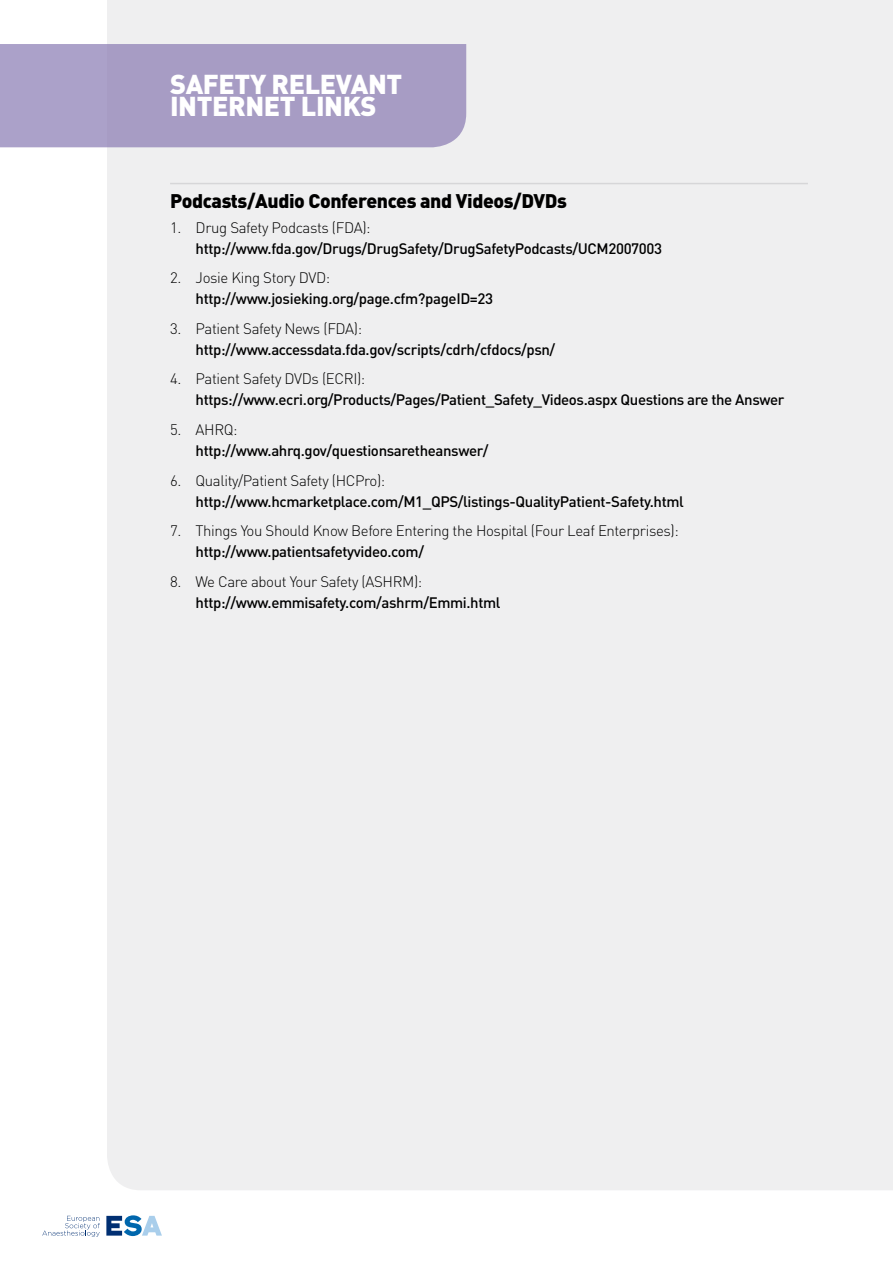
<style>
.page{position:relative;width:893px;height:1263px;background:#fff}
.page>*{position:absolute;margin:0;border:0;box-sizing:border-box;transform-origin:0 0}
.t1{font:900 27px/22.5px "DIN";letter-spacing:.08em;color:#fff}
.t2{font:900 19.5px "DIN";letter-spacing:-.02em;color:#000}
.t3{font:500 15px "DIN";letter-spacing:-.025em;color:#000}
.t4{font:300 15px "DIN";letter-spacing:-.025em;color:#000}
</style>
<div class="page">
<svg style="left:42px;top:1216px;width:58px;height:21px"></svg>
<svg style="left:106px;top:1215px;width:56px;height:21px"></svg>
<div style="left:107px;top:0;width:786px;height:1190px;background:#efeff0"></div>
<div style="left:0;top:44px;width:466px;height:103px;background:#a79cc4"></div>
<hr style="left:170px;top:183px;width:638px;height:1px;background:#d6d6d8">
<h1 class="t1" style="left:170px;top:71px;width:234px">safety relevant<br>Internet links</h1>
<h2 class="t2" style="left:170px;top:188px;width:398px">Podcasts/Audio Conferences and Videos/DVDs</h2>
<p class="t4" style="left:170px;top:218px;width:202px">1. Drug Safety Podcasts (FDA):</p>
<p class="t3" style="left:196px;top:239px;width:468px">http://www.fda.gov/Drugs/DrugSafety/DrugSafetyPodcasts/UCM2007003</p>
<p class="t4" style="left:170px;top:269px;width:162px">2. Josie King Story DVD:</p>
<p class="t3" style="left:196px;top:289px;width:299px">http://www.josieking.org/page.cfm?pageID=23</p>
<p class="t4" style="left:170px;top:319px;width:194px">3. Patient Safety News (FDA):</p>
<p class="t3" style="left:196px;top:340px;width:361px">http://www.accessdata.fda.gov/scripts/cdrh/cfdocs/psn/</p>
<p class="t4" style="left:170px;top:370px;width:197px">4. Patient Safety DVDs (ECRI):</p>
<p class="t3" style="left:196px;top:390px;width:590px">https://www.ecri.org/Products/Pages/Patient_Safety_Videos.aspx Questions are the Answer</p>
<p class="t4" style="left:170px;top:420px;width:69px">5. AHRQ:</p>
<p class="t3" style="left:196px;top:441px;width:295px">http://www.ahrq.gov/questionsaretheanswer/</p>
<p class="t4" style="left:170px;top:471px;width:217px">6. Quality/Patient Safety (HCPro):</p>
<p class="t3" style="left:196px;top:491px;width:490px">http://www.hcmarketplace.com/M1_QPS/listings-QualityPatient-Safety.html</p>
<p class="t4" style="left:170px;top:521px;width:510px">7. Things You Should Know Before Entering the Hospital (Four Leaf Enterprises):</p>
<p class="t3" style="left:196px;top:542px;width:230px">http://www.patientsafetyvideo.com/</p>
<p class="t4" style="left:170px;top:572px;width:254px">8. We Care about Your Safety (ASHRM):</p>
<p class="t3" style="left:196px;top:592px;width:307px">http://www.emmisafety.com/ashrm/Emmi.html</p>
</div>
